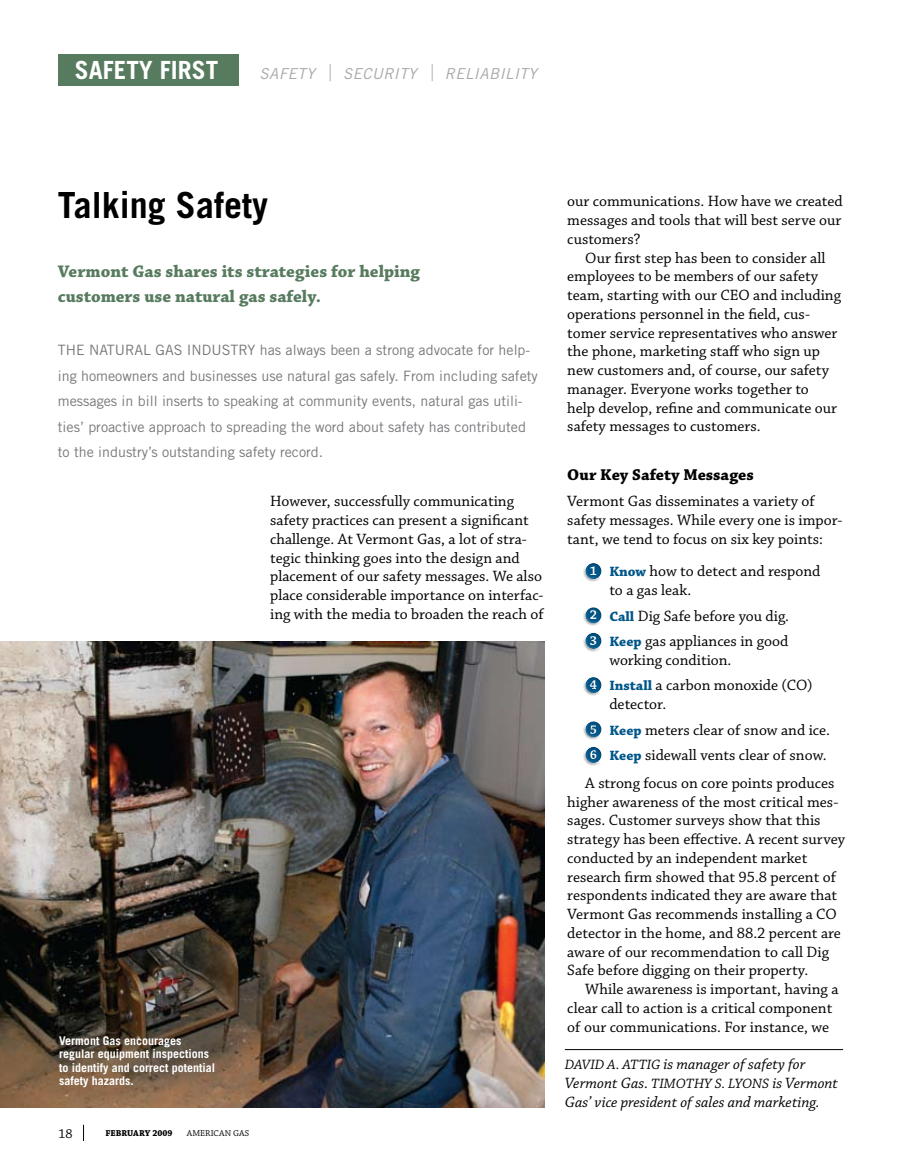
<style>
.page{position:relative;width:905px;height:1175px;background:#fff}
.page>*{position:absolute;margin:0;border:0;box-sizing:border-box;transform-origin:0 0}
.t1{font:700 36px "Trade Gothic LT Std";color:#000}
.t2{font:700 25.05px "Trade Gothic LT Std";color:#fff}
.t3{font:700 17.7px/25.5px "Chaparral Pro";color:#577b5e}
.t4{font:700 16.5px "Chaparral Pro";color:#000}
.t5{font:15.75px/18.8px "Chaparral Pro";color:#000}
.t6{font:italic 15.75px/18.8px "Chaparral Pro";color:#000}
.t7{font:italic 15.15px "Trade Gothic LT Std";letter-spacing:.03em;color:#a7a9ac}
.t8{font:14.25px/25.5px "Trade Gothic LT Std";color:#77787b}
.t9{font:13.5px "Chaparral Pro";color:#000}
.t10{font:700 12px/13.2px "Trade Gothic LT Std";color:#fff}
.t11{font:700 9px "Chaparral Pro";color:#000}
.t12{font:9px "Chaparral Pro";letter-spacing:.01em;color:#000}
.s1{font-weight:700;font-size:13.5px;color:#fff}
.s2{font-weight:700;font-size:14.25px;color:#005689}
.s3{font-size:14.25px}
</style>
<div class="page">
<svg style="left:83px;top:1124px;width:1px;height:17px"></svg>
<div style="left:58px;top:54px;width:180px;height:31px;background:#577b5e"></div>
<hr style="left:565px;top:1049px;width:278px;height:1px;background:#000">
<svg style="left:583px;top:568px;width:17px;height:14px"></svg>
<div style="left:585px;top:560px;width:19px;height:17px;background:#000;opacity:.45"></div>
<div style="left:588px;top:564px;width:11px;height:14px;background:#fff;opacity:.75"></div>
<div style="left:587px;top:564px;width:11px;height:14px;background:#000;opacity:.45"></div>
<svg style="left:583px;top:612px;width:17px;height:14px"></svg>
<div style="left:585px;top:604px;width:19px;height:17px;background:#000;opacity:.45"></div>
<div style="left:589px;top:608px;width:10px;height:14px;background:#fff;opacity:.75"></div>
<div style="left:587px;top:608px;width:11px;height:14px;background:#000;opacity:.45"></div>
<svg style="left:583px;top:638px;width:17px;height:13px"></svg>
<div style="left:585px;top:629px;width:19px;height:18px;background:#000;opacity:.45"></div>
<div style="left:589px;top:634px;width:10px;height:13px;background:#fff;opacity:.75"></div>
<div style="left:587px;top:634px;width:10px;height:14px;background:#000;opacity:.45"></div>
<svg style="left:583px;top:682px;width:17px;height:14px"></svg>
<div style="left:585px;top:674px;width:19px;height:17px;background:#000;opacity:.45"></div>
<div style="left:591px;top:678px;width:9px;height:14px;background:#fff;opacity:.75"></div>
<div style="left:587px;top:678px;width:10px;height:14px;background:#000;opacity:.45"></div>
<svg style="left:583px;top:726px;width:17px;height:14px"></svg>
<div style="left:585px;top:718px;width:19px;height:17px;background:#000;opacity:.45"></div>
<div style="left:589px;top:722px;width:10px;height:14px;background:#fff;opacity:.75"></div>
<div style="left:587px;top:722px;width:9px;height:14px;background:#000;opacity:.45"></div>
<svg style="left:583px;top:752px;width:17px;height:13px"></svg>
<div style="left:585px;top:743px;width:19px;height:18px;background:#000;opacity:.45"></div>
<div style="left:591px;top:748px;width:8px;height:14px;background:#fff;opacity:.75"></div>
<div style="left:587px;top:748px;width:10px;height:14px;background:#000;opacity:.45"></div>
<img style="left:0;top:641px;width:544px;height:466px">
<h2 class="t2" style="left:75px;top:55px;width:145px">safety first</h2>
<p class="t7" style="left:260px;top:64px;width:278px">SAFETY | SECURITY | RELIABILITY</p>
<h1 class="t1" style="left:58px;top:183px;width:212px">Talking Safety</h1>
<p class="t3" style="left:58px;top:259px;width:364px">Vermont Gas shares its strategies for helping customers use natural gas safely.</p>
<p class="t8" style="left:58px;top:337px;width:481px">The natural gas industry has always been a strong advocate for help&shy;ing homeowners and businesses use natural gas safely. From including safety messages in bill inserts to speaking at community events, natural gas utili&shy;ties’ proactive approach to spreading the word about safety has contributed to the industry’s outstanding safety record.</p>
<p class="t5" style="left:270px;top:493px;width:275px">However, successfully communicating safety practices can present a significant challenge. At Vermont Gas, a lot of stra&shy;tegic thinking goes into the design and placement of our safety messages. We also place considerable importance on interfac&shy;ing with the media to broaden the reach of</p>
<p class="t10" style="left:59px;top:1034px;width:158px">Vermont Gas encourages regular equipment inspections to identify and correct potential safety hazards.</p>
<p class="t9" style="left:58px;top:1126px;width:16px">18</p>
<p class="t11" style="left:105px;top:1128px;width:69px">february 2009</p>
<p class="t12" style="left:187px;top:1128px;width:64px">American Gas</p>
<p class="t5" style="left:567px;top:192px;width:277px;text-align:justify">our communications. How have we created messages and tools that will best serve our customers?</p>
<p class="t5" style="left:567px;top:249px;width:275px;text-indent:18px">Our first step has been to consider all employees to be members of our safety team, starting with our CE O and including operations personnel in the field, cus&shy;tomer service representatives who answer the phone, marketing staff who sign up new customers and, of course, our safety manager. Everyone works together to<br>help develop, refine and communicate our safety messages to customers.</p>
<p class="t4" style="left:567px;top:465px;width:188px">Our Key Safety Messages</p>
<p class="t5" style="left:567px;top:493px;width:277px">Vermont Gas disseminates a variety of safety messages. While every one is impor&shy;tant, we tend to focus on six key points:</p>
<p class="t5" style="left:609px;top:562px;width:212px;text-indent:-20px"><span class="s1">1</span> <span class="s2">Know</span> how to detect and respond to a gas leak.</p>
<p class="t5" style="left:589px;top:603px;width:201px;line-height:25.5px"><span class="s1">2</span> <span class="s2">Call</span> Dig Safe before you dig.<br><span class="s1">3</span> <span class="s2">Keep</span> gas appliances in good</p>
<p class="t5" style="left:589px;top:647px;width:224px;line-height:25.5px;text-indent:20px">working condition.<br><span class="s1">4</span> <span class="s2">Install</span> a carbon monoxide (CO)</p>
<p class="t5" style="left:589px;top:692px;width:242px;line-height:25.5px;text-indent:20px">detector.<br><span class="s1">5</span> <span class="s2">Keep</span> meters clear of snow and ice.<br><span class="s1">6</span> <span class="s2">Keep</span> sidewall vents clear of snow.</p>
<p class="t5" style="left:567px;top:774px;width:279px;text-indent:18px">A strong focus on core points produces higher awareness of the most critical mes&shy;sages. Customer surveys show that this strategy has been effective. A recent survey conducted by an independent market research firm showed that 95.8 percent of respondents indicated they are aware that Vermont Gas recommends installing a CO detector in the home, and 88.2 percent are aware of our recommendation to call Dig Safe before digging on their property.</p>
<p class="t5" style="left:567px;top:980px;width:273px;text-indent:18px">While awareness is important, having a clear call to action is a critical component of our communications. For instance, we</p>
<p class="t6" style="left:565px;top:1055px;width:275px"><span class="s3">David A. Attig</span> is manager of safety for<br>Vermont Gas. <span class="s3">Timothy S. Lyons</span> is Vermont<br>Gas’ vice president of sales and marketing.</p>
</div>
